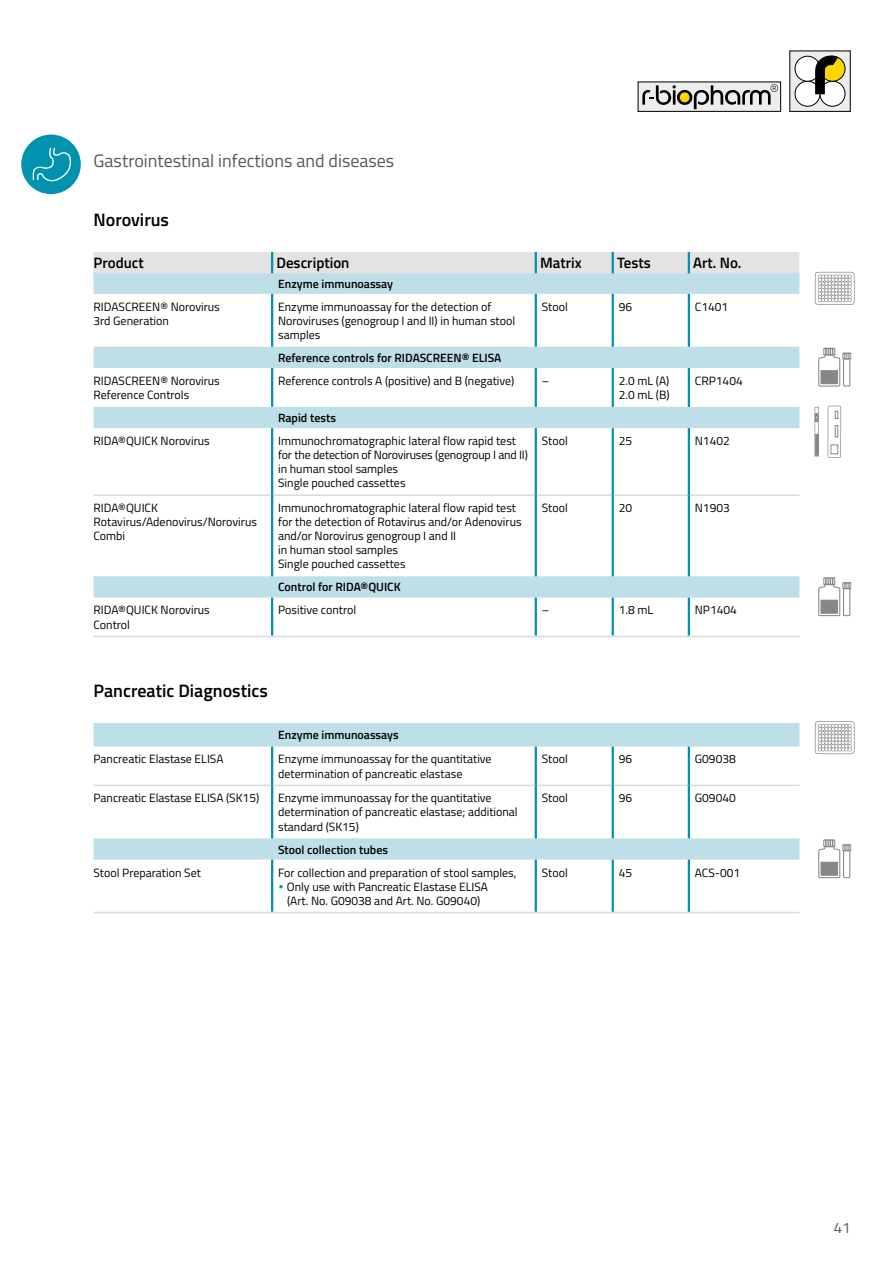
<style>
.page{position:relative;width:893px;height:1263px;background:#fff}
.page>*{position:absolute;margin:0;border:0;box-sizing:border-box;transform-origin:0 0}
.t1{font:18px "Titillium";color:#575756}
.t2{font:600 18px "Titillium";color:#000}
.t3{font:600 15px "Titillium";color:#000}
.t4{font:15px "Titillium";color:#575756}
.t5{font:12px/14.1px "Titillium";color:#000}
.t6{font:600 12px "Titillium";color:#000}
.s1{font-family:"Stone Sans ITC Std";font-weight:500;color:#0092ae}
</style>
<div class="page">
<svg style="left:94px;top:273px;width:705px;height:325px"></svg>
<hr style="left:94px;top:494px;width:177px;height:2px;background:#dadada">
<hr style="left:273px;top:494px;width:262px;height:2px;background:#dadada">
<hr style="left:537px;top:494px;width:75px;height:2px;background:#dadada">
<hr style="left:614px;top:494px;width:74px;height:2px;background:#dadada">
<hr style="left:690px;top:494px;width:109px;height:2px;background:#dadada">
<hr style="left:271px;top:294px;width:2px;height:53px;background:#0092ae">
<hr style="left:535px;top:294px;width:2px;height:53px;background:#0092ae">
<hr style="left:612px;top:294px;width:2px;height:53px;background:#0092ae">
<hr style="left:688px;top:294px;width:2px;height:53px;background:#0092ae">
<hr style="left:271px;top:368px;width:2px;height:39px;background:#0092ae">
<hr style="left:535px;top:368px;width:2px;height:39px;background:#0092ae">
<hr style="left:612px;top:368px;width:2px;height:39px;background:#0092ae">
<hr style="left:688px;top:368px;width:2px;height:39px;background:#0092ae">
<hr style="left:271px;top:428px;width:2px;height:67px;background:#0092ae">
<hr style="left:535px;top:428px;width:2px;height:67px;background:#0092ae">
<hr style="left:612px;top:428px;width:2px;height:67px;background:#0092ae">
<hr style="left:688px;top:428px;width:2px;height:67px;background:#0092ae">
<hr style="left:271px;top:495px;width:2px;height:81px;background:#0092ae">
<hr style="left:535px;top:495px;width:2px;height:81px;background:#0092ae">
<hr style="left:612px;top:495px;width:2px;height:81px;background:#0092ae">
<hr style="left:688px;top:495px;width:2px;height:81px;background:#0092ae">
<hr style="left:271px;top:598px;width:2px;height:38px;background:#0092ae">
<hr style="left:535px;top:598px;width:2px;height:38px;background:#0092ae">
<hr style="left:612px;top:598px;width:2px;height:38px;background:#0092ae">
<hr style="left:688px;top:598px;width:2px;height:38px;background:#0092ae">
<hr style="left:94px;top:636px;width:178px;height:1px;background:#dadada">
<hr style="left:272px;top:636px;width:264px;height:1px;background:#dadada">
<hr style="left:536px;top:636px;width:77px;height:1px;background:#dadada">
<hr style="left:613px;top:636px;width:76px;height:1px;background:#dadada">
<hr style="left:689px;top:636px;width:110px;height:1px;background:#dadada">
<svg style="left:815px;top:272px;width:40px;height:33px"></svg>
<div style="left:823px;top:348px;width:12px;height:8px;background:#878787"></div>
<svg style="left:818px;top:349px;width:33px;height:38px"></svg>
<svg style="left:828px;top:406px;width:13px;height:52px"></svg>
<svg style="left:814px;top:407px;width:5px;height:49px"></svg>
<svg style="left:823px;top:577px;width:12px;height:8px"></svg>
<svg style="left:818px;top:578px;width:33px;height:38px"></svg>
<div style="left:94px;top:252px;width:705px;height:21px;background:#e3e3e3"></div>
<hr style="left:271px;top:252px;width:2px;height:21px;background:#0092ae">
<hr style="left:535px;top:252px;width:2px;height:21px;background:#0092ae">
<hr style="left:612px;top:252px;width:2px;height:21px;background:#0092ae">
<hr style="left:688px;top:252px;width:2px;height:21px;background:#0092ae">
<svg style="left:94px;top:723px;width:705px;height:137px"></svg>
<hr style="left:94px;top:785px;width:177px;height:1px;background:#dadada">
<hr style="left:273px;top:785px;width:262px;height:1px;background:#dadada">
<hr style="left:537px;top:785px;width:75px;height:1px;background:#dadada">
<hr style="left:614px;top:785px;width:74px;height:1px;background:#dadada">
<hr style="left:690px;top:785px;width:109px;height:1px;background:#dadada">
<hr style="left:271px;top:747px;width:2px;height:38px;background:#0092ae">
<hr style="left:535px;top:747px;width:2px;height:38px;background:#0092ae">
<hr style="left:612px;top:747px;width:2px;height:38px;background:#0092ae">
<hr style="left:688px;top:747px;width:2px;height:38px;background:#0092ae">
<hr style="left:271px;top:785px;width:2px;height:53px;background:#0092ae">
<hr style="left:535px;top:785px;width:2px;height:53px;background:#0092ae">
<hr style="left:612px;top:785px;width:2px;height:53px;background:#0092ae">
<hr style="left:688px;top:785px;width:2px;height:53px;background:#0092ae">
<hr style="left:271px;top:860px;width:2px;height:52px;background:#0092ae">
<hr style="left:535px;top:860px;width:2px;height:52px;background:#0092ae">
<hr style="left:612px;top:860px;width:2px;height:52px;background:#0092ae">
<hr style="left:688px;top:860px;width:2px;height:52px;background:#0092ae">
<hr style="left:94px;top:912px;width:178px;height:1px;background:#dadada">
<hr style="left:272px;top:912px;width:264px;height:1px;background:#dadada">
<hr style="left:536px;top:912px;width:77px;height:1px;background:#dadada">
<hr style="left:613px;top:912px;width:76px;height:1px;background:#dadada">
<hr style="left:689px;top:912px;width:110px;height:1px;background:#dadada">
<svg style="left:815px;top:721px;width:40px;height:33px"></svg>
<svg style="left:823px;top:839px;width:12px;height:8px"></svg>
<svg style="left:818px;top:840px;width:33px;height:38px"></svg>
<svg style="left:792px;top:53px;width:56px;height:57px"></svg>
<div style="left:795px;top:81px;width:25px;height:25px;background:#fff;border-radius:50%"></div>
<div style="left:795px;top:81px;width:25px;height:25px;border:1px solid #000;border-radius:50%"></div>
<div style="left:795px;top:56px;width:25px;height:25px;background:#fff;border-radius:50%"></div>
<div style="left:795px;top:56px;width:25px;height:25px;border:1px solid #000;border-radius:50%"></div>
<div style="left:820px;top:81px;width:25px;height:25px;background:#fff;border-radius:50%"></div>
<div style="left:820px;top:81px;width:25px;height:25px;border:1px solid #000;border-radius:50%"></div>
<div style="left:820px;top:56px;width:25px;height:25px;background:#ffd500;border-radius:50%"></div>
<div style="left:820px;top:56px;width:25px;height:25px;border:1px solid #000;border-radius:50%"></div>
<svg style="left:815px;top:56px;width:23px;height:38px"></svg>
<div style="left:638px;top:82px;width:143px;height:29px;background:#ededed"></div>
<div style="left:638px;top:82px;width:143px;height:30px;border:1px solid #000"></div>
<svg style="left:642px;top:84px;width:136px;height:25px"></svg>
<div style="left:21px;top:135px;width:60px;height:59px;background:#0092ae;border-radius:50%"></div>
<svg style="left:31px;top:147px;width:42px;height:40px"></svg>
<h1 class="t1" style="left:94px;top:147px;width:302px">Gastrointestinal infections and diseases</h1>
<h1 class="t2" style="left:94px;top:206px;width:77px">Norovirus</h1>
<p class="t3" style="left:94px;top:252px;width:52px">Product</p>
<p class="t3" style="left:276px;top:252px;width:75px">Description</p>
<p class="t3" style="left:540px;top:252px;width:43px">Matrix</p>
<p class="t3" style="left:617px;top:252px;width:35px">Tests</p>
<p class="t3" style="left:693px;top:252px;width:50px">Art. No.</p>
<p class="t6" style="left:278px;top:275px;width:117px">Enzyme immunoassay</p>
<p class="t5" style="left:94px;top:299px;width:128px">RIDASCREEN® Norovirus<br>3rd Generation</p>
<p class="t5" style="left:278px;top:299px;width:239px">Enzyme immunoassay for the detection of<br>Noroviruses (genogroup I and II) in human stool samples</p>
<p class="t5" style="left:542px;top:299px;width:28px">Stool</p>
<p class="t5" style="left:619px;top:299px;width:15px">96</p>
<p class="t5" style="left:695px;top:299px;width:35px">C1401</p>
<p class="t6" style="left:278px;top:349px;width:225px">Reference controls for RIDASCREEN® ELISA</p>
<p class="t5" style="left:94px;top:373px;width:128px">RIDASCREEN® Norovirus<br>Reference Controls</p>
<p class="t5" style="left:278px;top:373px;width:238px">Reference controls A (positive) and B (negative)</p>
<p class="t5" style="left:542px;top:373px;width:9px">–</p>
<p class="t5" style="left:619px;top:373px;width:52px">2.0 mL (A)<br>2.0 mL (B)</p>
<p class="t5" style="left:695px;top:373px;width:49px">CRP1404</p>
<p class="t6" style="left:278px;top:409px;width:59px">Rapid tests</p>
<p class="t5" style="left:94px;top:433px;width:118px">RIDA®QUICK Norovirus</p>
<p class="t5" style="left:278px;top:433px;width:251px">Immunochromatographic lateral flow rapid test for the detection of Noroviruses (genogroup I and II) in human stool samples<br>Single pouched cassettes</p>
<p class="t5" style="left:542px;top:433px;width:28px">Stool</p>
<p class="t5" style="left:619px;top:433px;width:15px">25</p>
<p class="t5" style="left:695px;top:433px;width:36px">N1402</p>
<p class="t5" style="left:94px;top:500px;width:165px">RIDA®QUICK<br>Rotavirus/Adenovirus/Norovirus<br>Combi</p>
<p class="t5" style="left:278px;top:500px;width:245px">Immunochromatographic lateral flow rapid test for the detection of Rotavirus and/or Adenovirus and/or Norovirus genogroup I and II<br>in human stool samples<br>Single pouched cassettes</p>
<p class="t5" style="left:542px;top:500px;width:28px">Stool</p>
<p class="t5" style="left:619px;top:500px;width:15px">20</p>
<p class="t5" style="left:695px;top:500px;width:36px">N1903</p>
<p class="t6" style="left:278px;top:578px;width:124px">Control for RIDA®QUICK</p>
<p class="t5" style="left:94px;top:603px;width:118px">RIDA®QUICK Norovirus<br>Control</p>
<p class="t5" style="left:278px;top:603px;width:80px">Positive control</p>
<p class="t5" style="left:542px;top:603px;width:9px">–</p>
<p class="t5" style="left:619px;top:603px;width:36px">1.8 mL</p>
<p class="t5" style="left:695px;top:603px;width:44px">NP1404</p>
<h1 class="t2" style="left:94px;top:678px;width:176px">Pancreatic Diagnostics</h1>
<p class="t6" style="left:278px;top:725px;width:122px">Enzyme immunoassays</p>
<p class="t5" style="left:94px;top:752px;width:131px">Pancreatic Elastase ELISA</p>
<p class="t5" style="left:278px;top:752px;width:215px">Enzyme immunoassay for the quantitative determination of pancreatic elastase</p>
<p class="t5" style="left:542px;top:752px;width:28px">Stool</p>
<p class="t5" style="left:619px;top:752px;width:15px">96</p>
<p class="t5" style="left:695px;top:752px;width:42px">G09038</p>
<p class="t5" style="left:94px;top:790px;width:167px">Pancreatic Elastase ELISA (SK15)</p>
<p class="t5" style="left:278px;top:790px;width:241px">Enzyme immunoassay for the quantitative determination of pancreatic elastase; additional standard (SK15)</p>
<p class="t5" style="left:542px;top:790px;width:28px">Stool</p>
<p class="t5" style="left:619px;top:790px;width:15px">96</p>
<p class="t5" style="left:695px;top:790px;width:42px">G09040</p>
<p class="t6" style="left:278px;top:840px;width:111px">Stool collection tubes</p>
<p class="t5" style="left:94px;top:865px;width:109px">Stool Preparation Set</p>
<p class="t5" style="left:278px;top:865px;width:240px">For collection and preparation of stool samples,</p>
<p class="t5" style="left:278px;top:879px;width:211px;text-align:center"><span class="s1">•</span> Only use with Pancreatic Elastase ELISA (Art. No. G09038 and Art. No. G09040)</p>
<p class="t5" style="left:542px;top:865px;width:28px">Stool</p>
<p class="t5" style="left:619px;top:865px;width:15px">45</p>
<p class="t5" style="left:695px;top:865px;width:47px">ACS-001</p>
<p class="t4" style="left:834px;top:1217px;width:18px">41</p>
</div>
